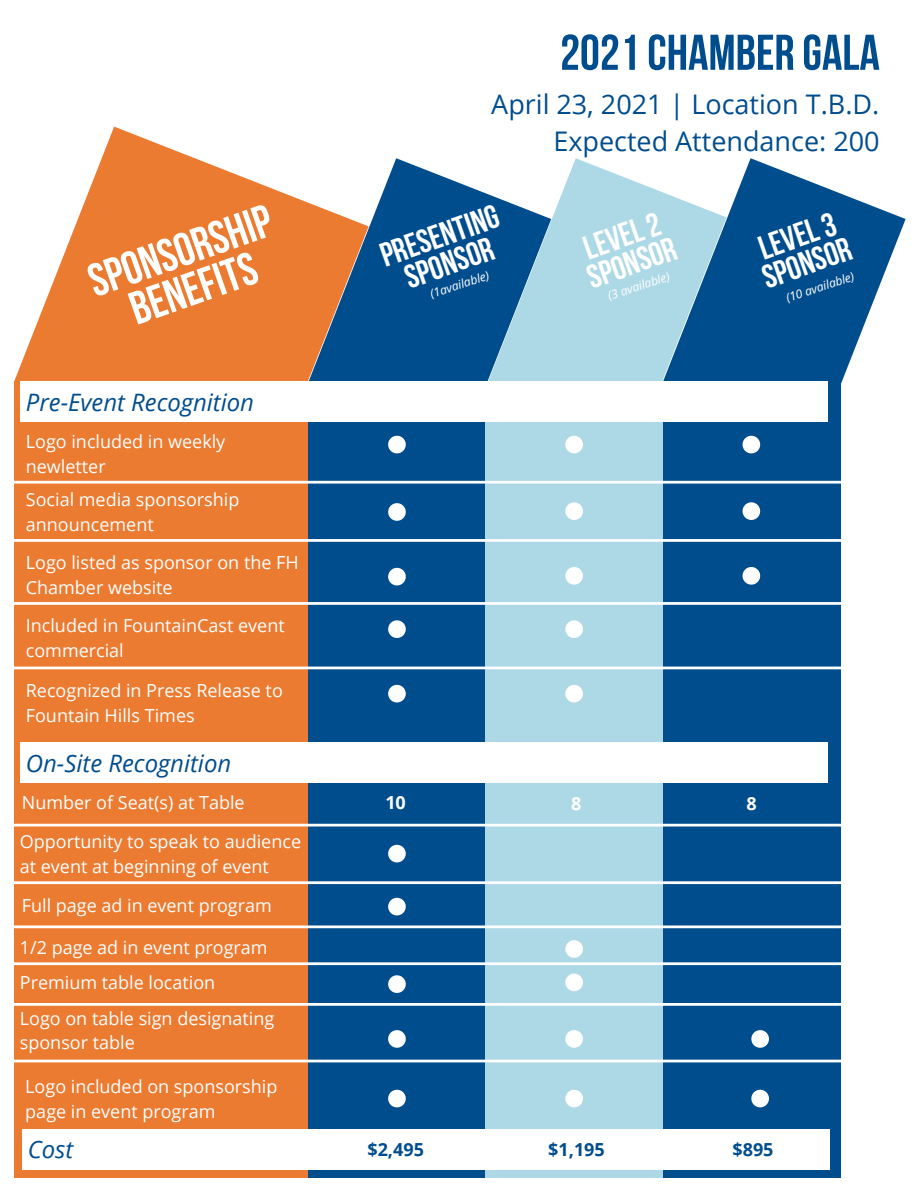
<style>
.page{position:relative;width:918px;height:1188px;background:#fff}
.page>*{position:absolute;margin:0;border:0;box-sizing:border-box;transform-origin:0 0}
.t1{font:50.1px "Bebas Neue Cyrillic";color:#004d8d}
.t2{font:46.5px "Bebas Neue Cyrillic";color:#fff}
.t3{font:33.6px/28.8px "Bebas Neue Cyrillic";color:#fff}
.t4{font:27px "Open Sans";color:#004d8d}
.t5{font:italic 24px "Open Sans";color:#004d8d}
.t6{font:18px/24.8px "Open Sans";color:#fff}
.t7{font:700 18px "Open Sans";color:#004d8d}
.t8{font:700 18px "Open Sans";color:#fff}
.t9{font:italic 12px "Open Sans";color:#fff}
</style>
<div class="page">
<div style="left:14px;top:381px;width:295px;height:796px;background:#ec7b32"></div>
<div style="left:308px;top:381px;width:178px;height:796px;background:#004d8d"></div>
<div style="left:486px;top:381px;width:177px;height:796px;background:#add8e6"></div>
<div style="left:663px;top:381px;width:177px;height:796px;background:#004d8d"></div>
<svg style="left:14px;top:127px;width:355px;height:354px;fill:#ec7b32"></svg>
<svg style="left:308px;top:158px;width:177px;height:285px;fill:#004d8d"></svg>
<svg style="left:485px;top:158px;width:178px;height:290px;fill:#add8e6"></svg>
<svg style="left:663px;top:158px;width:243px;height:285px;fill:#004d8d"></svg>
<div style="left:20px;top:381px;width:808px;height:40px;background:#fff"></div>
<div style="left:20px;top:743px;width:808px;height:40px;background:#fff"></div>
<svg style="left:388px;top:436px;width:18px;height:17px"></svg>
<svg style="left:565px;top:436px;width:18px;height:17px"></svg>
<svg style="left:743px;top:436px;width:17px;height:17px"></svg>
<svg style="left:388px;top:503px;width:18px;height:18px"></svg>
<svg style="left:565px;top:502px;width:18px;height:18px"></svg>
<svg style="left:743px;top:502px;width:17px;height:18px"></svg>
<svg style="left:388px;top:620px;width:18px;height:18px"></svg>
<svg style="left:565px;top:620px;width:18px;height:18px"></svg>
<svg style="left:388px;top:568px;width:18px;height:17px"></svg>
<svg style="left:565px;top:567px;width:18px;height:18px"></svg>
<svg style="left:743px;top:567px;width:17px;height:18px"></svg>
<svg style="left:388px;top:685px;width:18px;height:17px"></svg>
<svg style="left:565px;top:685px;width:18px;height:17px"></svg>
<svg style="left:388px;top:845px;width:18px;height:17px"></svg>
<svg style="left:388px;top:975px;width:18px;height:18px"></svg>
<svg style="left:388px;top:1030px;width:18px;height:18px"></svg>
<svg style="left:565px;top:1030px;width:18px;height:18px"></svg>
<svg style="left:388px;top:1090px;width:18px;height:17px"></svg>
<svg style="left:565px;top:1090px;width:18px;height:17px"></svg>
<svg style="left:751px;top:1090px;width:18px;height:17px"></svg>
<svg style="left:14px;top:481px;width:827px;height:3px;background:#ececed"></svg>
<svg style="left:14px;top:539px;width:827px;height:3px;background:#f3f3f4"></svg>
<svg style="left:14px;top:602px;width:827px;height:3px;background:#f3f3f4"></svg>
<hr style="left:14px;top:667px;width:826px;height:2px;background:#fff">
<svg style="left:14px;top:824px;width:827px;height:3px;background:#e8e9ea"></svg>
<svg style="left:14px;top:881px;width:827px;height:3px;background:#f0f0f1"></svg>
<hr style="left:14px;top:1060px;width:826px;height:2px;background:#fff">
<div style="left:22px;top:1129px;width:808px;height:40px;background:#fff"></div>
<svg style="left:565px;top:974px;width:18px;height:17px"></svg>
<svg style="left:751px;top:1030px;width:18px;height:18px"></svg>
<svg style="left:14px;top:925px;width:827px;height:3px;background:#e9e9ea"></svg>
<svg style="left:14px;top:940px;width:827px;height:25px"></svg>
<svg style="left:14px;top:1003px;width:827px;height:3px;background:#f3f4f4"></svg>
<svg style="left:388px;top:898px;width:18px;height:17px"></svg>
<p class="t2" style="left:84px;top:264px;width:193px;rotate:-19deg">SPONSORSHIP</p>
<p class="t2" style="left:125px;top:292px;width:133px;rotate:-19deg">BENEFITS</p>
<p class="t5" style="left:26px;top:385px;width:230px">Pre-Event Recognition</p>
<p class="t6" style="left:26px;top:428px;width:201px">Logo included in weekly newletter</p>
<p class="t6" style="left:26px;top:487px;width:215px">Social media sponsorship announcement</p>
<p class="t6" style="left:26px;top:550px;width:274px">Logo listed as sponsor on the FH<br>Chamber website</p>
<p class="t6" style="left:26px;top:613px;width:260px">Included in FountainCast event commercial</p>
<p class="t6" style="left:26px;top:678px;width:259px">Recognized in Press Release to<br>Fountain Hills Times</p>
<p class="t5" style="left:26px;top:747px;width:207px">On-Site Recognition</p>
<p class="t6" style="left:22px;top:790px;width:224px">Number of Seat(s) at Table</p>
<p class="t6" style="left:20px;top:829px;width:283px">Opportunity to speak to audience at event at beginning of event</p>
<p class="t6" style="left:22px;top:892px;width:252px">Full page ad in event program</p>
<p class="t6" style="left:20px;top:935px;width:249px">1/2 page ad in event program</p>
<p class="t6" style="left:20px;top:970px;width:197px">Premium table location</p>
<p class="t6" style="left:20px;top:1005px;width:256px">Logo on table sign designating</p>
<p class="t6" style="left:20px;top:1030px;width:116px">sponsor table</p>
<p class="t6" style="left:25px;top:1074px;width:254px">Logo included on sponsorship page in event program</p>
<p class="t5" style="left:28px;top:1133px;width:47px">Cost</p>
<p class="t1" style="left:560px;top:32px;width:321px">2021CHAMBER GALA</p>
<p class="t4" style="left:491px;top:85px;width:390px">April 23, 2021 | Location T.B.D.</p>
<p class="t4" style="left:553px;top:122px;width:328px">Expected Attendance: 200</p>
<p class="t3" style="left:378px;top:245px;width:125px;text-align:center;rotate:-19deg">PRESENTING<br>SPONSOR</p>
<p class="t3" style="left:575px;top:240px;width:94px;rotate:-19deg">LEVEL2<br>SPONSOR</p>
<p class="t3" style="left:751px;top:240px;width:94px;rotate:-19deg">LEVEL3<br>SPONSOR</p>
<p class="t9" style="left:428px;top:286px;width:63px;rotate:-18deg">(1available)</p>
<p class="t9" style="left:606px;top:288px;width:66px;rotate:-18deg">(3 available)</p>
<p class="t9" style="left:784px;top:290px;width:72px;rotate:-18deg">(10 available)</p>
<p class="t8" style="left:385px;top:790px;width:22px">10</p>
<p class="t8" style="left:571px;top:791px;width:12px">8</p>
<p class="t8" style="left:747px;top:791px;width:12px">8</p>
<p class="t7" style="left:367px;top:1136px;width:58px">$2,495</p>
<p class="t7" style="left:548px;top:1136px;width:58px">$1,195</p>
<p class="t7" style="left:733px;top:1136px;width:43px">$895</p>
</div>
